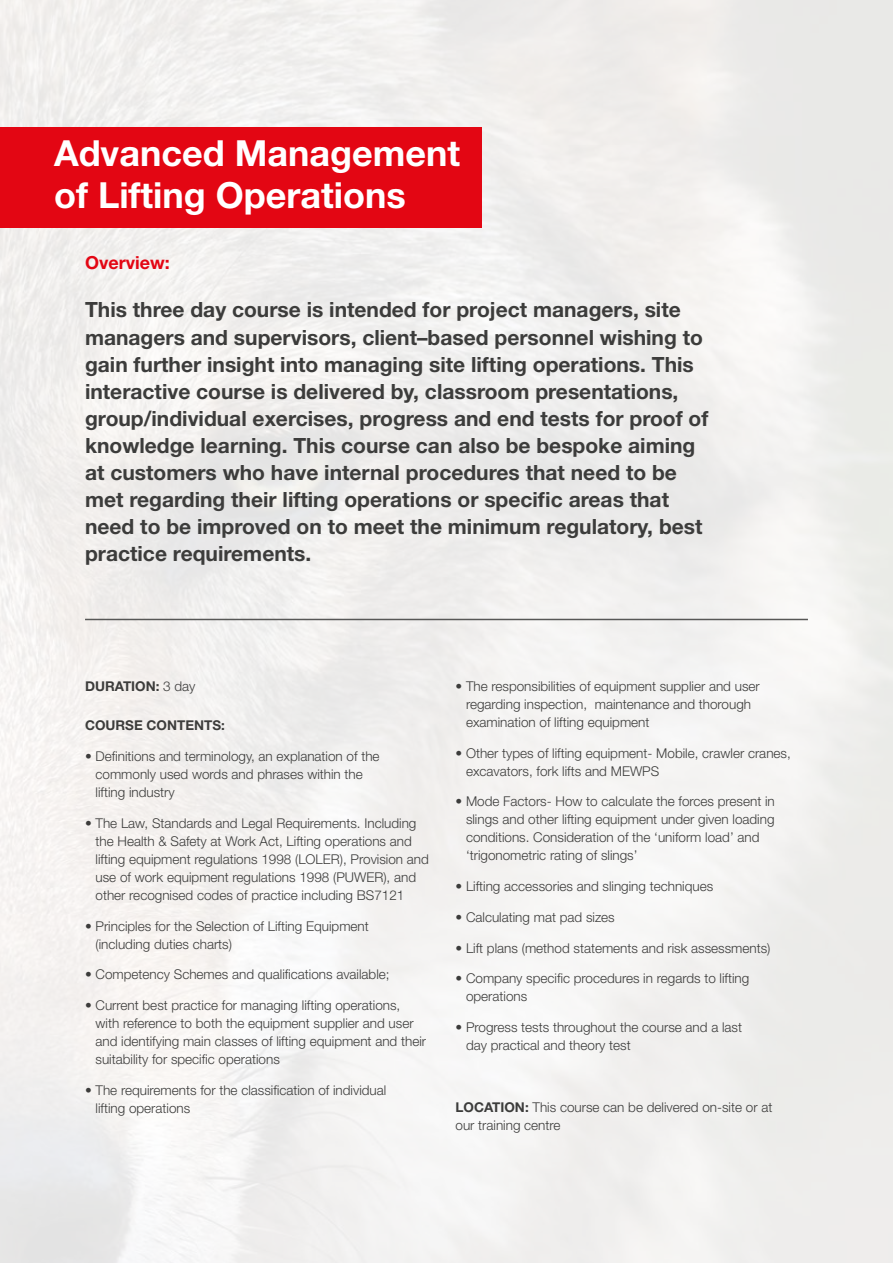
<style>
.page{position:relative;width:893px;height:1263px;background:#fff}
.page>*{position:absolute;margin:0;border:0;box-sizing:border-box;transform-origin:0 0}
.t1{font:700 36px/42px "Helvetica Neue LT";color:#fff}
.t2{font:700 21px/27px "Helvetica Neue LT";color:#3c3c3b}
.t3{font:700 18px "Helvetica Neue LT";color:#e30613}
.t4{font:300 13.5px/18px "Helvetica Neue LT";color:#3c3c3b}
.t5{font:700 13.5px "Helvetica Neue LT";color:#3c3c3b}
.s1{font-weight:300}
.s2{font-weight:700}
</style>
<div class="page">
<img style="left:0;top:0;width:893px;height:1263px">
<div style="left:0;top:128px;width:482px;height:100px;background:#e30613"></div>
<hr style="left:85px;top:619px;width:723px;height:1px;background:#575756">
<h1 class="t1" style="left:54px;top:132px;width:408px">Advanced Management of Lifting Operations</h1>
<h3 class="t3" style="left:85px;top:252px;width:86px">Overview:</h3>
<p class="t2" style="left:85px;top:296px;width:625px">This three day course is intended for project managers, site managers and supervisors, client–based personnel wishing to gain further insight into managing site lifting operations. This interactive course is delivered by, classroom presentations, group/individual exercises, progress and end tests for proof of knowledge learning. This course can also be bespoke aiming at customers who have internal procedures that need to be met regarding their lifting operations or specific areas that need to be improved on to meet the minimum regulatory, best practice requirements.</p>
<p class="t5" style="left:85px;top:678px;width:112px">DURATION: <span class="s1">3 day</span></p>
<p class="t5" style="left:85px;top:717px;width:141px">COURSE CONTENTS:</p>
<p class="t4" style="left:96px;top:747px;width:286px;text-indent:-11px">• Definitions and terminology, an explanation of the commonly used words and phrases within the lifting industry</p>
<p class="t4" style="left:96px;top:814px;width:335px;text-indent:-11px">• The Law, Standards and Legal Requirements. Including the Health &amp; Safety at Work Act, Lifting operations and lifting equipment regulations 1998 (LOLER), Provision and use of work equipment regulations 1998 (PUWER), and other recognised codes of practice including BS7121</p>
<p class="t4" style="left:96px;top:916px;width:275px;text-indent:-11px">• Principles for the Selection of Lifting Equipment (including duties charts)</p>
<p class="t4" style="left:85px;top:965px;width:306px">• Competency Schemes and qualifications available;</p>
<p class="t4" style="left:96px;top:996px;width:332px;text-indent:-11px">• Current best practice for managing lifting operations, with reference to both the equipment supplier and user and identifying main classes of lifting equipment and their suitability for specific operations</p>
<p class="t4" style="left:96px;top:1081px;width:292px;text-indent:-11px">• The requirements for the classification of individual lifting operations</p>
<p class="t4" style="left:466px;top:677px;width:295px;text-indent:-11px">• The responsibilities of equipment supplier and user regarding inspection, maintenance and thorough examination of lifting equipment</p>
<p class="t4" style="left:466px;top:744px;width:326px;text-indent:-11px">• Other types of lifting equipment- Mobile, crawler cranes, excavators, fork lifts and MEWPS</p>
<p class="t4" style="left:466px;top:792px;width:310px;text-indent:-11px">• Mode Factors- How to calculate the forces present in slings and other lifting equipment under given loading conditions. Consideration of the ‘uniform load’ and ‘trigonometric rating of slings’</p>
<p class="t4" style="left:455px;top:877px;width:259px">• Lifting accessories and slinging techniques</p>
<p class="t4" style="left:455px;top:908px;width:161px">• Calculating mat pad sizes</p>
<p class="t4" style="left:455px;top:939px;width:316px">• Lift plans (method statements and risk assessments)</p>
<p class="t4" style="left:466px;top:969px;width:285px;text-indent:-11px">• Company specific procedures in regards to lifting operations</p>
<p class="t4" style="left:466px;top:1018px;width:278px;text-indent:-11px">• Progress tests throughout the course and a last day practical and theory test</p>
<p class="t4" style="left:455px;top:1098px;width:318px"><span class="s2">LOCATION:</span> This course can be delivered on-site or at our training centre</p>
</div>
